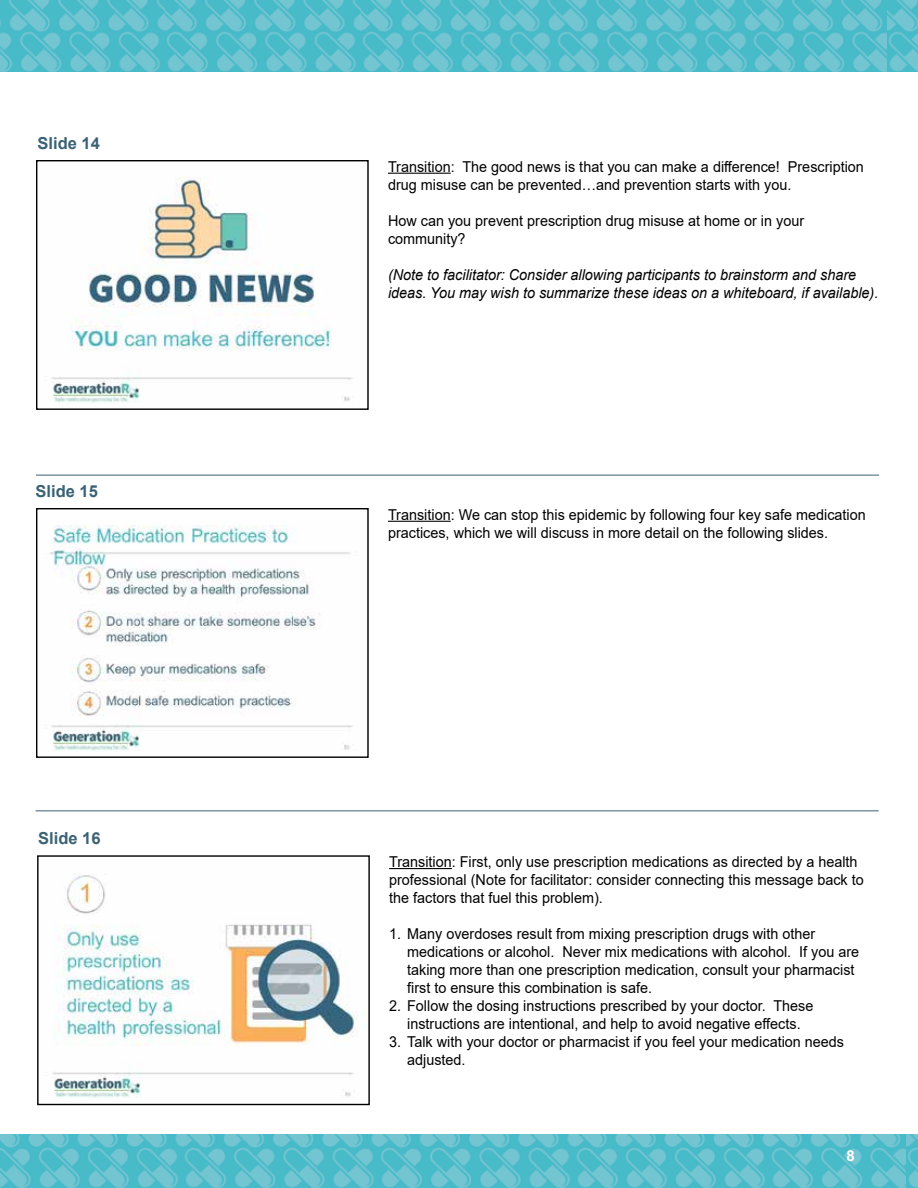
<style>
.page{position:relative;width:918px;height:1188px;background:#fff}
.page>*{position:absolute;margin:0;border:0;box-sizing:border-box;transform-origin:0 0}
.t1{font:700 16.5px "Arial";color:#3a6274}
.t2{font:15px/18px "Arial";color:#000;scale:.96 1}
.t3{font:italic 15px/18px "Arial";color:#000;scale:.96 1}
.t4{font:700 15px "Arial";color:#fff}
</style>
<div class="page">
<img style="left:0;top:1134px;width:906px;height:54px">
<img style="left:906px;top:1134px;width:12px;height:54px">
<img style="left:0;top:0;width:888px;height:72px">
<img style="left:888px;top:0;width:30px;height:72px">
<hr style="left:388px;top:173px;width:63px;height:1px;background:#000">
<hr style="left:388px;top:521px;width:63px;height:1px;background:#000">
<img style="left:51px;top:177px;width:302px;height:226px">
<div style="left:36px;top:160px;width:333px;height:250px;border:1px solid #000"></div>
<img style="left:49px;top:525px;width:304px;height:226px">
<div style="left:36px;top:508px;width:333px;height:250px;border:1px solid #000"></div>
<hr style="left:36px;top:475px;width:843px;height:1px;background:#3a6274">
<hr style="left:389px;top:868px;width:63px;height:1px;background:#000">
<img style="left:52px;top:873px;width:314px;height:225px">
<div style="left:37px;top:855px;width:333px;height:250px;border:1px solid #000"></div>
<hr style="left:36px;top:810px;width:843px;height:1px;background:#3a6274">
<p class="t1" style="left:38px;top:132px;width:64px">Slide 14</p>
<p class="t1" style="left:36px;top:479px;width:64px">Slide 15</p>
<p class="t1" style="left:38px;top:827px;width:64px">Slide 16</p>
<p class="t2" style="left:388px;top:157px;width:497px">Transition: The good news is that you can make a difference! Prescription drug misuse can be prevented…and prevention starts with you.</p>
<p class="t2" style="left:388px;top:211px;width:435px">How can you prevent prescription drug misuse at home or in your community?</p>
<p class="t3" style="left:388px;top:266px;width:512px">(Note to facilitator: Consider allowing participants to brainstorm and share ideas. You may wish to summarize these ideas on a whiteboard, if available).</p>
<p class="t2" style="left:388px;top:505px;width:499px">Transition: We can stop this epidemic by following four key safe medication practices, which we will discuss in more detail on the following slides.</p>
<p class="t2" style="left:389px;top:853px;width:496px">Transition: First, only use prescription medications as directed by a health professional (Note for facilitator: consider connecting this message back to the factors that fuel this problem).</p>
<p class="t2" style="left:407px;top:925px;width:473px;text-indent:-18px">1. Many overdoses result from mixing prescription drugs with other medications or alcohol. Never mix medications with alcohol. If you are taking more than one prescription medication, consult your pharmacist first to ensure this combination is safe.</p>
<p class="t2" style="left:389px;top:997px;width:443px;text-align:center">2. Follow the dosing instructions prescribed by your doctor. These instructions are intentional, and help to avoid negative effects.</p>
<p class="t2" style="left:407px;top:1033px;width:457px;text-indent:-18px">3. Talk with your doctor or pharmacist if you feel your medication needs adjusted.</p>
<p class="t4" style="left:847px;top:1146px;width:10px">8</p>
</div>
